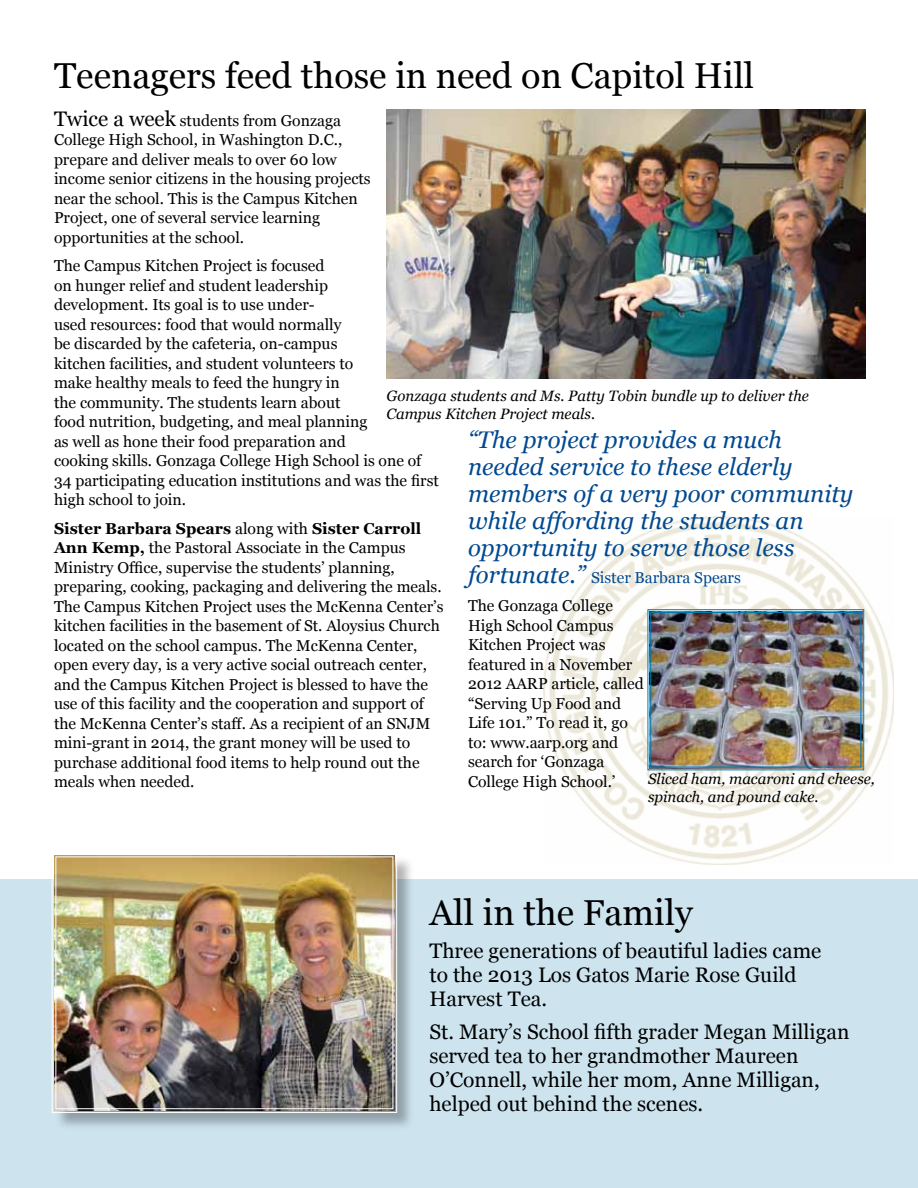
<style>
.page{position:relative;width:918px;height:1188px;background:#fff}
.page>*{position:absolute;margin:0;border:0;box-sizing:border-box;transform-origin:0 0}
.t1{font:36px "Georgia";color:#000}
.t2{font:italic 24px/27px "Georgia";color:#004990}
.t3{font:21px/24px "Georgia";color:#000}
.t4{font:15.75px/19.5px "Georgia";color:#000}
.t5{font:15.75px "Georgia";color:#004990}
.t6{font:italic 15px/18px "Georgia";color:#000}
.s1{font-size:21px}
.s2{font-weight:700}
.s3{font-style:italic;font-size:24px}
</style>
<div class="page">
<img style="left:543px;top:517px;width:351px;height:347px">
<img style="left:647px;top:609px;width:217px;height:161px">
<div style="left:650px;top:612px;width:211px;height:155px;border:1px solid #0078ae"></div>
<div style="left:0;top:879px;width:918px;height:309px;background:#cde4ef"></div>
<div style="left:54px;top:855px;width:361px;height:276px;background:#000;opacity:.3"></div>
<img style="left:51px;top:855px;width:346px;height:258px">
<div style="left:55px;top:856px;width:338px;height:253px;border:1px solid #fff"></div>
<img style="left:386px;top:109px;width:479px;height:270px">
<p class="t1" style="left:54px;top:53px;width:702px">Teenagers feed those in need on Capitol Hill</p>
<p class="t4" style="left:54px;top:111px;width:318px"><span class="s1">Twice a week</span> students from Gonzaga College High School, in Washington D.C., prepare and deliver meals to over 60 low income senior citizens in the housing projects near the school. This is the Campus Kitchen Project, one of several service learning opportunities at the school.</p>
<p class="t4" style="left:54px;top:256px;width:386px">The Campus Kitchen Project is focused<br>on hunger relief and student leadership<br>development. Its goal is to use under-<br>used resources: food that would normally<br>be discarded by the cafeteria, on-campus<br>kitchen facilities, and student volunteers to<br>make healthy meals to feed the hungry in<br>the community. The students learn about<br>food nutrition, budgeting, and meal planning<br>as well as hone their food preparation and<br>cooking skills. Gonzaga College High School is one of 34 participating education institutions and was the first high school to join.</p>
<p class="t4" style="left:54px;top:519px;width:391px"><span class="s2">Sister Barbara Spears</span> along with <span class="s2">Sister Carroll Ann Kemp,</span> the Pastoral Associate in the Campus Ministry Office, supervise the students’ planning, preparing, cooking, packaging and delivering the meals.<br>The Campus Kitchen Project uses the McKenna Center’s kitchen facilities in the basement of St. Aloysius Church located on the school campus. The McKenna Center, open every day, is a very active social outreach center, and the Campus Kitchen Project is blessed to have the use of this facility and the cooperation and support of the McKenna Center’s staff. As a recipient of an SNJM mini-grant in 2014, the grant money will be used to purchase additional food items to help round out the meals when needed.</p>
<p class="t6" style="left:387px;top:387px;width:424px">Gonzaga students and Ms. Patty Tobin bundle up to deliver the<br>Campus Kitchen Project meals.</p>
<p class="t2" style="left:468px;top:426px;width:387px">“The project provides a much needed service to these elderly members of a very poor community while affording the students an opportunity to serve those less</p>
<p class="t5" style="left:468px;top:568px;width:274px"><span class="s3">fortunate.”</span> Sister Barbara Spears</p>
<p class="t4" style="left:468px;top:596px;width:177px">The Gonzaga College<br>High School Campus<br>Kitchen Project was featured in a November<br>2012 AARP article, called “Serving Up Food and<br>Life 101.” To read it, go to: www.aarp.org and search for ‘Gonzaga<br>College High School.’</p>
<p class="t6" style="left:648px;top:770px;width:228px">Sliced ham, macaroni and cheese, spinach, and pound cake.</p>
<p class="t1" style="left:429px;top:890px;width:265px">All in the Family</p>
<p class="t3" style="left:429px;top:939px;width:393px">Three generations of beautiful ladies came to the 2013 Los Gatos Marie Rose Guild<br>Harvest Tea.</p>
<p class="t3" style="left:429px;top:1020px;width:422px">St. Mary’s School fifth grader Megan Milligan served tea to her grandmother Maureen O’Connell, while her mom, Anne Milligan, helped out behind the scenes.</p>
</div>
